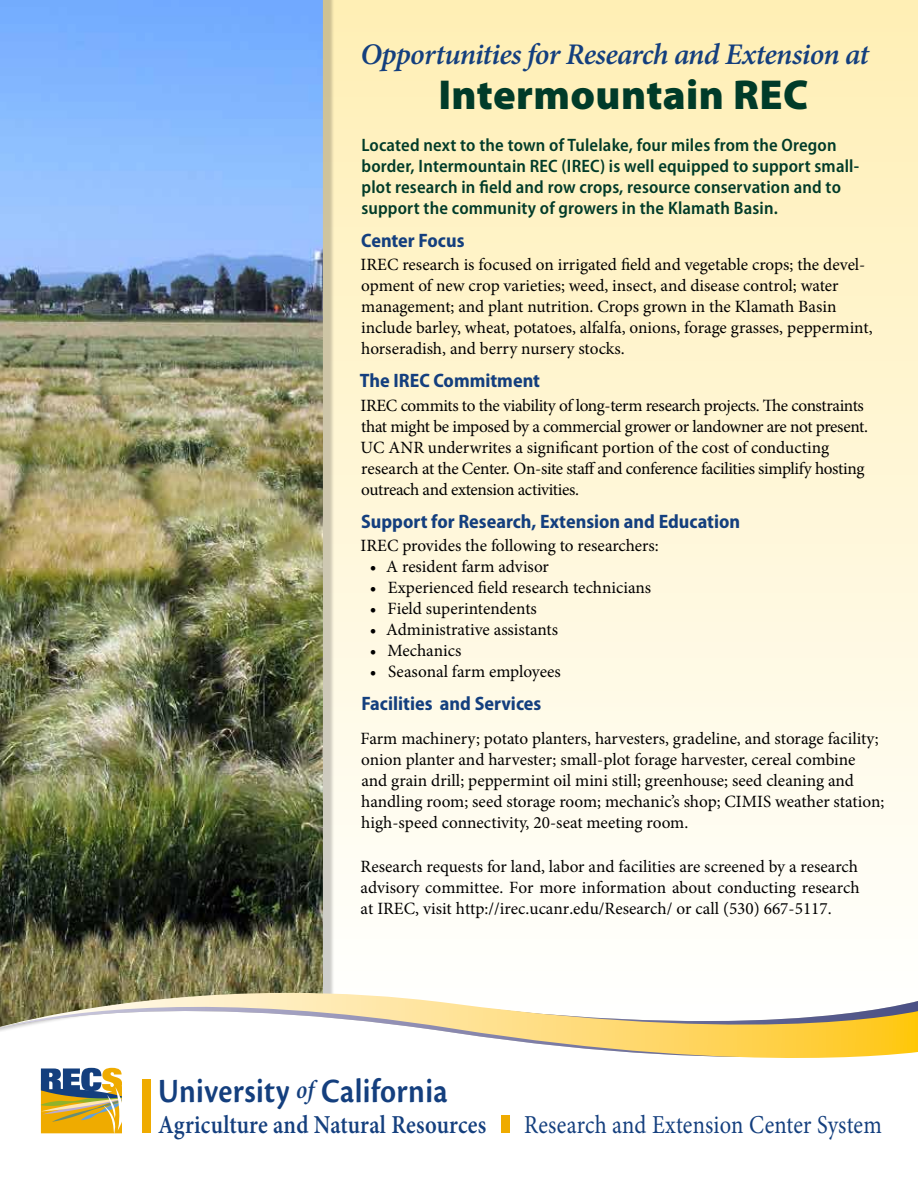
<style>
.page{position:relative;width:918px;height:1188px;background:#fff}
.page>*{position:absolute;margin:0;border:0;box-sizing:border-box;transform-origin:0 0}
.t1{font:900 42px "Myriad Pro";letter-spacing:.01em;color:#003b29}
.t2{font:600 35.25px "Cronos Pro";letter-spacing:.01em;color:#143f7e;scale:.89 1}
.t3{font:italic 600 30px "Minion Pro";letter-spacing:-.025em;color:#143f7e}
.t4{font:25.8px "Minion Pro";letter-spacing:.01em;color:#143f7e;scale:.87 1}
.t5{font:600 25.8px "Minion Pro";letter-spacing:.01em;color:#143f7e;scale:.87 1}
.t6{font:700 semi-condensed 19.5px "Myriad Pro";color:#143f7e}
.t7{font:600 semi-condensed 18px/21px "Myriad Pro";letter-spacing:.01em;color:#003b29}
.t8{font:17.25px/21px "Minion Pro";letter-spacing:-.005em;color:#000}
.s1{font-family:"Minion Pro";font-style:italic;font-size:25.8px}
</style>
<div class="page">
<div style="left:317px;top:0;width:601px;height:1024px;background:linear-gradient(to bottom,#ffefb4,#fff)"></div>
<div style="left:0;top:0;width:334px;height:1034px;background:#000;opacity:.2"></div>
<img style="left:0;top:0;width:323px;height:973px">
<div style="left:142px;top:1079px;width:9px;height:54px;background:#efab00"></div>
<div style="left:501px;top:1115px;width:9px;height:17px;background:#efab00"></div>
<svg style="left:41px;top:1080px;width:81px;height:54px;background:#b9a04b"></svg>
<svg style="left:0;top:973px;width:918px;height:107px"></svg>
<svg style="left:0;top:985px;width:918px;height:93px"></svg>
<svg style="left:0;top:990px;width:918px;height:87px"></svg>
<h3 class="t3" style="left:360px;top:33px;width:510px">Opportunities for Research and Extension at</h3>
<h1 class="t1" style="left:438px;top:66px;width:372px">Intermountain REC</h1>
<p class="t7" style="left:361px;top:134px;width:499px">Located next to the town of Tulelake, four miles from the Oregon border, Intermountain REC (IREC) is well equipped to support small&shy;plot research in field and row crops, resource conservation and to support the community of growers in the Klamath Basin.</p>
<p class="t6" style="left:361px;top:228px;width:105px">Center Focus</p>
<p class="t8" style="left:361px;top:254px;width:513px">IREC research is focused on irrigated field and vegetable crops; the devel&shy;opment of new crop varieties; weed, insect, and disease control; water management; and plant nutrition. Crops grown in the Klamath Basin include barley, wheat, potatoes, alfalfa, onions, forage grasses, peppermint, horseradish, and berry nursery stocks.</p>
<p class="t6" style="left:360px;top:368px;width:182px">The IREC Commitment</p>
<p class="t8" style="left:361px;top:395px;width:509px">IREC commits to the viability of long-term research projects. The constraints that might be imposed by a commercial grower or landowner are not present.<br>UC ANR underwrites a significant portion of the cost of conducting research at the Center. On-site staff and conference facilities simplify hosting outreach and extension activities.</p>
<p class="t6" style="left:361px;top:509px;width:381px">Support for Research, Extension and Education</p>
<p class="t8" style="left:361px;top:535px;width:300px">IREC provides the following to researchers:</p>
<p class="t8" style="left:370px;top:556px;width:181px">• A resident farm advisor</p>
<p class="t8" style="left:370px;top:577px;width:283px">• Experienced field research technicians</p>
<p class="t8" style="left:370px;top:598px;width:169px">• Field superintendents</p>
<p class="t8" style="left:370px;top:619px;width:190px">• Administrative assistants</p>
<p class="t8" style="left:370px;top:640px;width:93px">• Mechanics</p>
<p class="t8" style="left:370px;top:661px;width:193px">• Seasonal farm employees</p>
<p class="t6" style="left:361px;top:691px;width:181px">Facilities and Services</p>
<p class="t8" style="left:361px;top:728px;width:525px">Farm machinery; potato planters, harvesters, gradeline, and storage facility; onion planter and harvester; small-plot forage harvester, cereal combine and grain drill; peppermint oil mini still; greenhouse; seed cleaning and handling room; seed storage room; mechanic’s shop; CIMIS weather station; high-speed connectivity, 20-seat meeting room.</p>
<p class="t8" style="left:361px;top:857px;width:501px;text-align:justify">Research requests for land, labor and facilities are screened by a research advisory committee. For more information about conducting research at IREC, visit http://irec.ucanr.edu/Research/ or call (530) 667-5117.</p>
<h2 class="t2" style="left:158px;top:1070px;width:327px">University <span class="s1">of</span> California</h2>
<h3 class="t5" style="left:158px;top:1107px;width:379px">Agriculture and Natural Resources</h3>
<h3 class="t4" style="left:524px;top:1107px;width:413px">Research and Extension Center System</h3>
</div>
